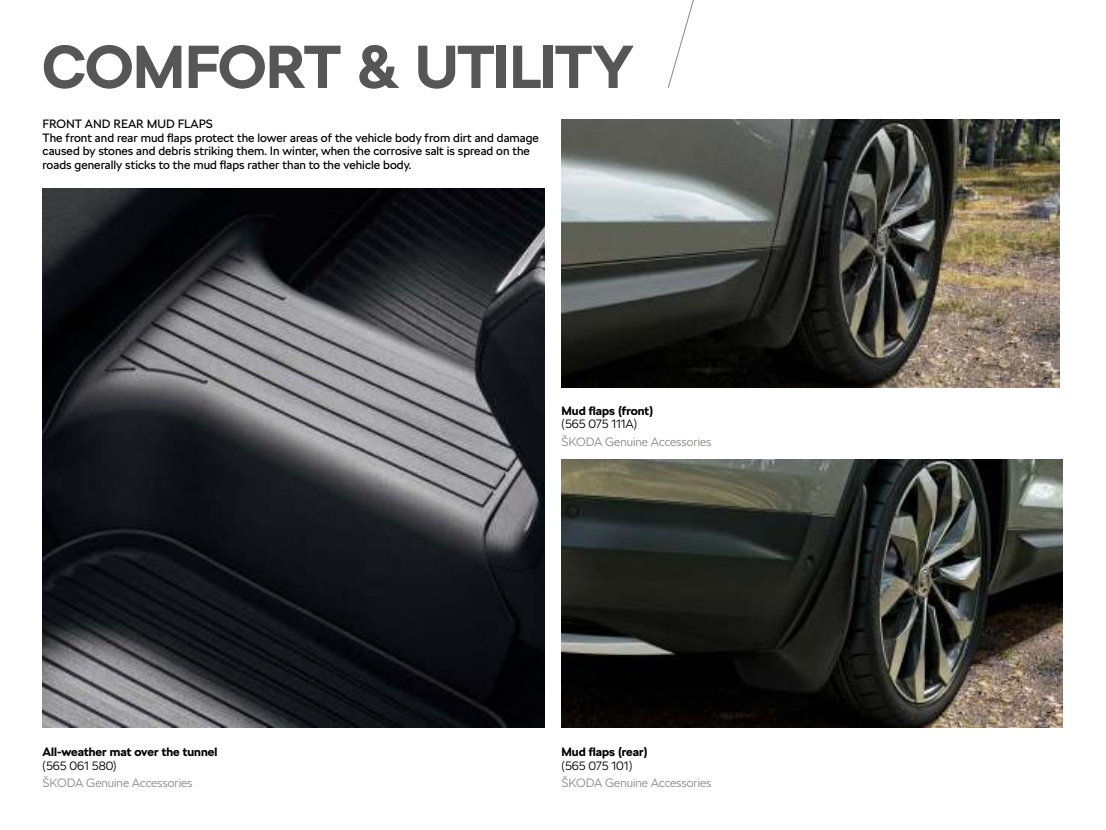
<style>
.page{position:relative;width:1106px;height:830px;background:#fff}
.page>*{position:absolute;margin:0;border:0;box-sizing:border-box;transform-origin:0 0}
.t1{font:700 60px "SKODA Next";letter-spacing:-.015em;color:#575656}
.t2{font:12px/13.5px "SKODA Next";color:#000}
.t3{font:300 12px "SKODA Next";color:#878786}
.t4{font:700 12px "SKODA Next";color:#000}
.t5{font:300 12px "SKODA Next";letter-spacing:-.01em;color:#000}
</style>
<div class="page">
<svg style="left:667px;top:0;width:27px;height:88px"></svg>
<img style="left:43px;top:188px;width:501px;height:539px">
<img style="left:561px;top:459px;width:501px;height:268px">
<img style="left:561px;top:119px;width:498px;height:268px">
<h1 class="t1" style="left:43px;top:33px;width:592px">COMFORT &amp; UTILITY</h1>
<p class="t2" style="left:43px;top:117px;width:498px">FRONT AND REAR MUD FLAPS<br>The front and rear mud flaps protect the lower areas of the vehicle body from dirt and damage caused by stones and debris striking them. In winter, when the corrosive salt is spread on the roads generally sticks to the mud flaps rather than to the vehicle body.</p>
<p class="t4" style="left:561px;top:403px;width:93px">Mud flaps (front)</p>
<p class="t5" style="left:561px;top:417px;width:77px">(565 075 111A)</p>
<p class="t3" style="left:561px;top:434px;width:151px">ŠKODA Genuine Accessories</p>
<p class="t4" style="left:43px;top:744px;width:176px">All-weather mat over the tunnel</p>
<p class="t5" style="left:43px;top:758px;width:75px">(565 061 580)</p>
<p class="t3" style="left:43px;top:776px;width:151px">ŠKODA Genuine Accessories</p>
<p class="t4" style="left:561px;top:744px;width:88px">Mud flaps (rear)</p>
<p class="t5" style="left:561px;top:758px;width:72px">(565 075 101)</p>
<p class="t3" style="left:561px;top:776px;width:151px">ŠKODA Genuine Accessories</p>
</div>
